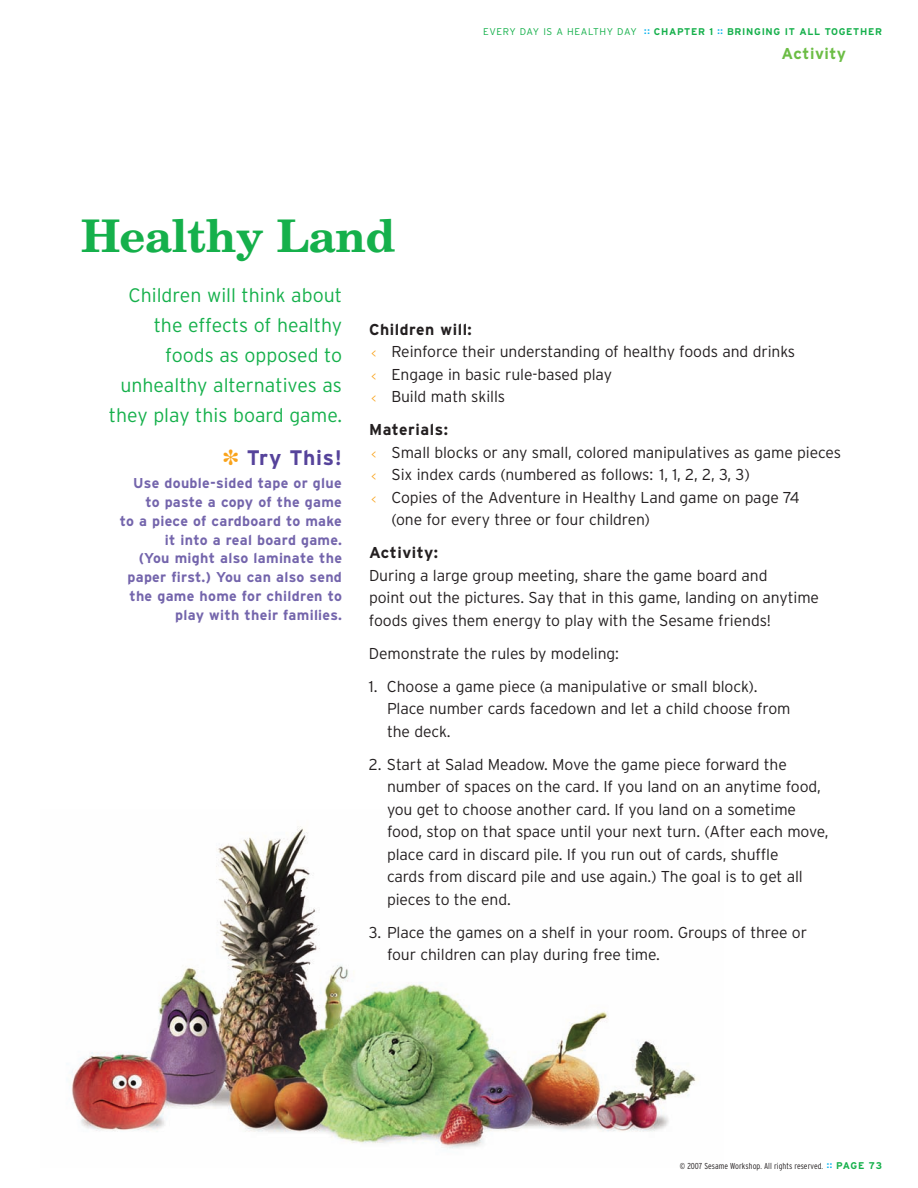
<style>
.page{position:relative;width:918px;height:1188px;background:#fff}
.page>*{position:absolute;margin:0;border:0;box-sizing:border-box;transform-origin:0 0}
.t1{font:700 45px "New Century Schlbk";letter-spacing:-.01em;color:#15b04b}
.t2{font:700 21px "Interstate";letter-spacing:.035em;color:#56439b}
.t3{font:300 19.5px/30px "Interstate";color:#15b04b;text-align:right}
.t4{font:300 15.75px/22.5px "Interstate";letter-spacing:-.005em;color:#231f20}
.t5{font:700 15.75px "Interstate";letter-spacing:.035em;color:#231f20}
.t6{font:700 15.75px "Interstate";letter-spacing:.035em;color:#6cbd45}
.t7{font:700 14.25px/18.8px "Interstate";letter-spacing:.02em;color:#7465ac;text-align:right}
.t8{font:700 9.75px "Interstate";letter-spacing:.07em;color:#15b04b}
.t9{font:300 condensed 8.7px "Interstate";letter-spacing:.005em;color:#231f20}
.s1{font-weight:300}
.s2{font-size:9px;color:#00b1ef}
.s3{font-family:"New Century Schlbk";font-size:36px;color:#f9a31b}
.s4{font-weight:700}
.s5{font-family:"Courier";font-weight:400;font-size:15.3px;color:#f9a31b}
.s6{font-weight:700;font-stretch:normal;font-size:9px;color:#00b1ef}
.s7{font-weight:700;font-stretch:normal;font-size:9.75px;color:#15b04b}
</style>
<div class="page">
<img style="left:71px;top:826px;width:625px;height:323px">
<p class="t8" style="left:483px;top:26px;width:400px"><span class="s1">EVERY DAY IS A HEALTHY DAY</span> <span class="s2">::</span> CHAPTER 1 <span class="s2">::</span> BRINGING IT ALL TOGETHER</p>
<p class="t6" style="left:782px;top:45px;width:66px">Activity</p>
<h1 class="t1" style="left:81px;top:220px;width:316px">Healthy Land</h1>
<p class="t3" style="left:109px;top:280px;width:235px">Children will think about the effects of healthy foods as opposed to unhealthy alternatives as they play this board game.</p>
<h2 class="t2" style="left:222px;top:446px;width:121px"><span class="s3">*</span> Try This!</h2>
<p class="t7" style="left:120px;top:474px;width:224px">Use double-sided tape or glue to paste a copy of the game<br>to a piece of cardboard to make it into a real board game.<br>(You might also laminate the paper first.) You can also send the game home for children to play with their families.</p>
<p class="t4" style="left:369px;top:318px;width:428px"><span class="s4">Children will:<br></span><span class="s5">‹</span> Reinforce their understanding of healthy foods and drinks <span class="s5">‹</span> Engage in basic rule-based play<br><span class="s5">‹</span> Build math skills</p>
<p class="t5" style="left:369px;top:420px;width:80px">Materials:</p>
<p class="t4" style="left:369px;top:441px;width:474px"><span class="s5">‹</span> Small blocks or any small, colored manipulatives as game pieces</p>
<p class="t4" style="left:369px;top:463px;width:382px"><span class="s5">‹</span> Six index cards (numbered as follows: 1, 1, 2, 2, 3, 3)</p>
<p class="t4" style="left:369px;top:486px;width:432px"><span class="s5">‹</span> Copies of the Adventure in Healthy Land game on page 74</p>
<p class="t4" style="left:392px;top:508px;width:260px">(one for every three or four children)</p>
<p class="t5" style="left:369px;top:543px;width:71px">Activity:</p>
<p class="t4" style="left:369px;top:564px;width:452px">During a large group meeting, share the game board and<br>point out the pictures. Say that in this game, landing on anytime foods gives them energy to play with the Sesame friends!</p>
<p class="t4" style="left:369px;top:642px;width:252px">Demonstrate the rules by modeling:</p>
<p class="t4" style="left:387px;top:675px;width:405px;text-indent:-18px">1. Choose a game piece (a manipulative or small block).<br>Place number cards facedown and let a child choose from the deck.</p>
<p class="t4" style="left:387px;top:753px;width:443px;text-indent:-18px">2. Start at Salad Meadow. Move the game piece forward the number of spaces on the card. If you land on an anytime food, you get to choose another card. If you land on a sometime food, stop on that space until your next turn. (After each move, place card in discard pile. If you run out of cards, shuffle<br>cards from discard pile and use again.) The goal is to get all pieces to the end.</p>
<p class="t4" style="left:387px;top:921px;width:422px;text-indent:-18px">3. Place the games on a shelf in your room. Groups of three or four children can play during free time.</p>
<p class="t9" style="left:680px;top:1161px;width:204px">© 2007 Sesame Workshop. All rights reserved. <span class="s6">::</span> <span class="s7">PAGE 73</span></p>
</div>
